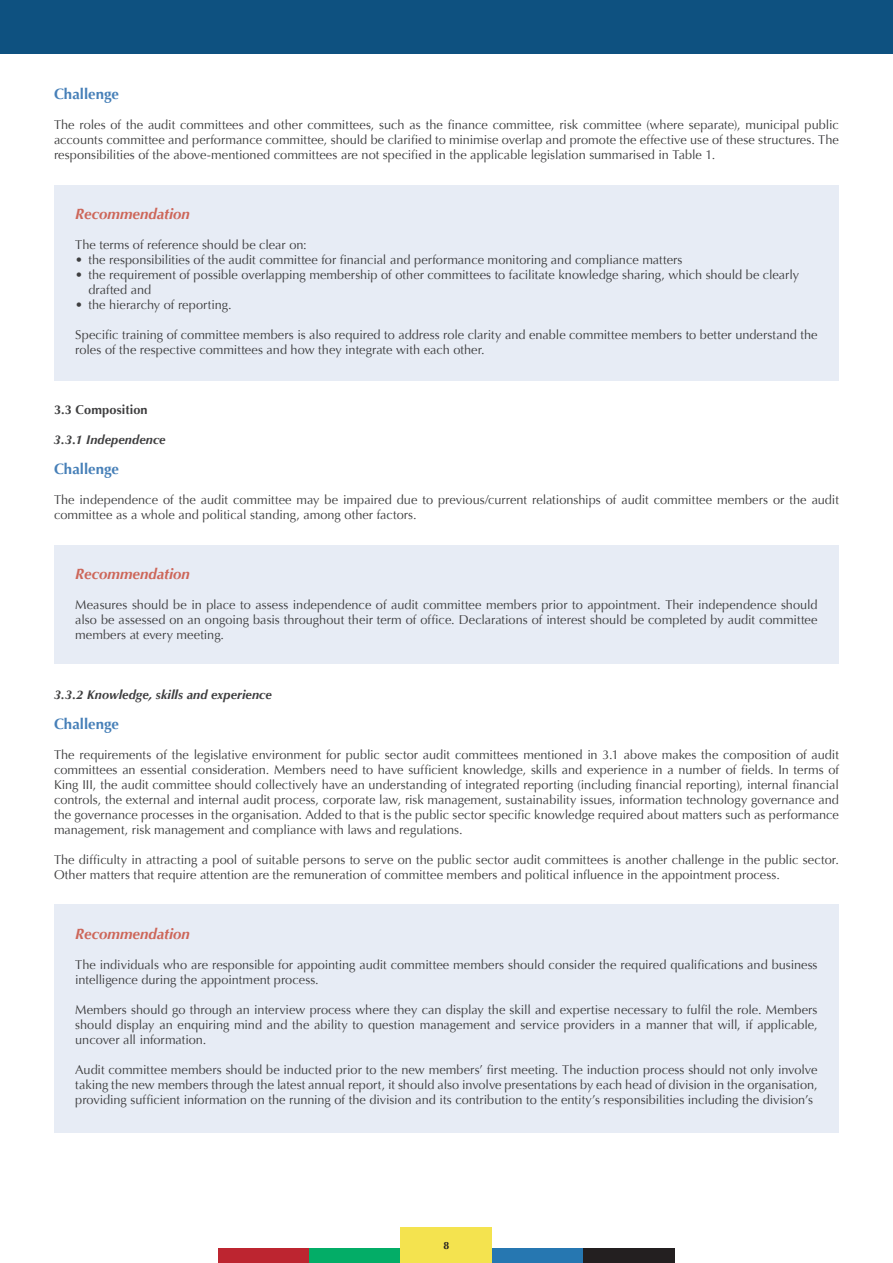
<style>
.page{position:relative;width:893px;height:1263px;background:#fff}
.page>*{position:absolute;margin:0;border:0;box-sizing:border-box;transform-origin:0 0}
.t1{font:italic 700 15px "Optima";color:#cd6659}
.t2{font:700 15px "Optima";color:#4780b8}
.t3{font:12.75px/15px "Optima";color:#3e3e3f;text-align:justify}
.t4{font:italic 700 12.75px "Optima";letter-spacing:.005em;color:#3e3e3f}
.t5{font:700 12.75px "Optima";letter-spacing:.01em;color:#3e3e3f}
.t6{font:700 10.5px "Optima";color:#231f20}
</style>
<div class="page">
<div style="left:219px;top:1248px;width:91px;height:15px;background:#bd2530"></div>
<div style="left:310px;top:1248px;width:91px;height:15px;background:#03ad67"></div>
<div style="left:492px;top:1248px;width:91px;height:15px;background:#2677b1"></div>
<div style="left:583px;top:1248px;width:91px;height:15px;background:#231f20"></div>
<div style="left:401px;top:1227px;width:91px;height:36px;background:#f4e34f"></div>
<div style="left:0;top:0;width:893px;height:53px;background:#0e5180"></div>
<div style="left:54px;top:904px;width:785px;height:228px;background:#e7ecf5"></div>
<div style="left:54px;top:185px;width:785px;height:196px;background:#e7ecf5"></div>
<div style="left:54px;top:545px;width:785px;height:118px;background:#e7ecf5"></div>
<p class="t2" style="left:54px;top:85px;width:67px">Challenge</p>
<p class="t3" style="left:54px;top:117px;width:786px">The roles of the audit committees and other committees, such as the finance committee, risk committee (where separate), municipal public accounts committee and performance committee, should be clarified to minimise overlap and promote the effective use of these structures. The responsibilities of the above-mentioned committees are not specified in the applicable legislation summarised in Table 1.</p>
<p class="t1" style="left:75px;top:205px;width:116px">Recommendation</p>
<p class="t3" style="left:75px;top:237px;width:233px">The terms of reference should be clear on:</p>
<p class="t3" style="left:75px;top:252px;width:609px">• the responsibilities of the audit committee for financial and performance monitoring and compliance matters</p>
<p class="t3" style="left:88px;top:267px;width:712px;text-indent:-13px">• the requirement of possible overlapping membership of other committees to facilitate knowledge sharing, which should be clearly drafted and</p>
<p class="t3" style="left:75px;top:297px;width:158px">• the hierarchy of reporting.</p>
<p class="t3" style="left:75px;top:327px;width:744px">Specific training of committee members is also required to address role clarity and enable committee members to better understand the roles of the respective committees and how they integrate with each other.</p>
<p class="t5" style="left:54px;top:402px;width:95px">3.3 Composition</p>
<p class="t4" style="left:54px;top:432px;width:113px">3.3.1 Independence</p>
<p class="t2" style="left:54px;top:460px;width:67px">Challenge</p>
<p class="t3" style="left:54px;top:492px;width:786px">The independence of the audit committee may be impaired due to previous/current relationships of audit committee members or the audit committee as a whole and political standing, among other factors.</p>
<p class="t1" style="left:75px;top:565px;width:116px">Recommendation</p>
<p class="t3" style="left:75px;top:597px;width:744px">Measures should be in place to assess independence of audit committee members prior to appointment. Their independence should also be assessed on an ongoing basis throughout their term of office. Declarations of interest should be completed by audit committee members at every meeting.</p>
<p class="t4" style="left:54px;top:687px;width:219px">3.3.2 Knowledge, skills and experience</p>
<p class="t2" style="left:54px;top:715px;width:67px">Challenge</p>
<p class="t3" style="left:54px;top:747px;width:786px">The requirements of the legislative environment for public sector audit committees mentioned in 3.1 above makes the composition of audit committees an essential consideration. Members need to have sufficient knowledge, skills and experience in a number of fields. In terms of King III, the audit committee should collectively have an understanding of integrated reporting (including financial reporting), internal financial controls, the external and internal audit process, corporate law, risk management, sustainability issues, information technology governance and the governance processes in the organisation. Added to that is the public sector specific knowledge required about matters such as performance management, risk management and compliance with laws and regulations.</p>
<p class="t3" style="left:54px;top:852px;width:786px">The difficulty in attracting a pool of suitable persons to serve on the public sector audit committees is another challenge in the public sector.<br>Other matters that require attention are the remuneration of committee members and political influence in the appointment process.</p>
<p class="t1" style="left:75px;top:925px;width:116px">Recommendation</p>
<p class="t3" style="left:75px;top:957px;width:744px">The individuals who are responsible for appointing audit committee members should consider the required qualifications and business intelligence during the appointment process.</p>
<p class="t3" style="left:75px;top:1002px;width:744px">Members should go through an interview process where they can display the skill and expertise necessary to fulfil the role. Members should display an enquiring mind and the ability to question management and service providers in a manner that will, if applicable, uncover all information.</p>
<p class="t3" style="left:75px;top:1062px;width:744px">Audit committee members should be inducted prior to the new members’ first meeting. The induction process should not only involve taking the new members through the latest annual report, it should also involve presentations by each head of division in the organisation, providing sufficient information on the running of the division and its contribution to the entity’s responsibilities including the division’s</p>
<p class="t6" style="left:444px;top:1239px;width:7px">8</p>
</div>
